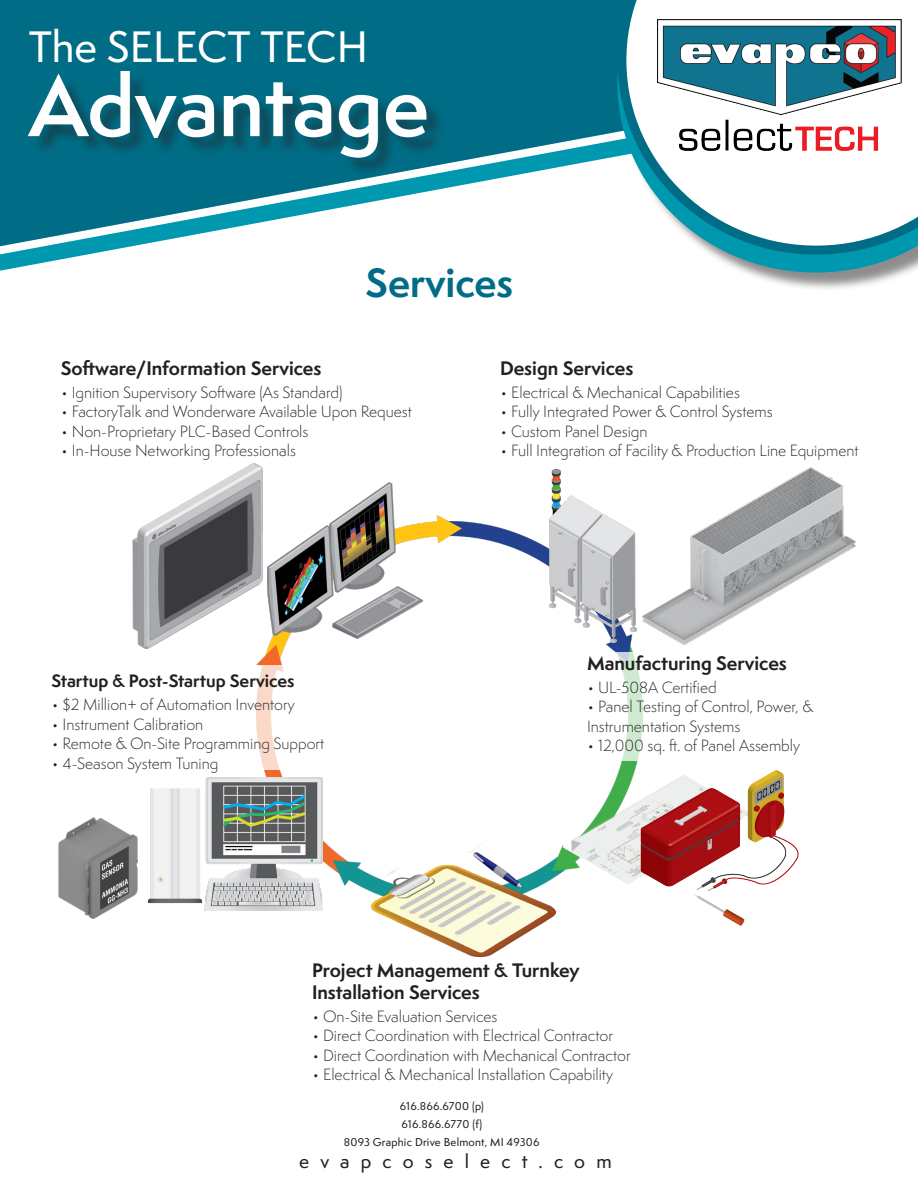
<style>
.page{position:relative;width:918px;height:1188px;background:#fff}
.page>*{position:absolute;margin:0;border:0;box-sizing:border-box;transform-origin:0 0}
.t1{font:600 79.5px "Semplicita Pro";color:#fff}
.t2{font:500 40.5px "Semplicita Pro";color:#fff}
.Header_Bold{font:700 37.5px "Semplicita Pro";color:#006c85}
.Header_-_Bullets{font:700 18px/21.6px "Semplicita Pro";color:#231f20}
.t3{font:500 18px "Semplicita Pro";letter-spacing:.62em;color:#231f20}
.Header_-_Bullets-2{font:700 16.5px "Semplicita Pro";color:#231f20}
.Body_Text{font:300 15px/19.5px "Semplicita Pro";color:#231f20}
.Paragraph_Style_1{font:500 10.5px "Semplicita Pro";letter-spacing:.02em;color:#231f20}
</style>
<div class="page">
<img style="left:256px;top:519px;width:387px;height:389px">
<div style="left:41px;top:666px;width:376px;height:104px;background:#fff"></div>
<div style="left:579px;top:652px;width:301px;height:109px;background:#fff"></div>
<img style="left:132px;top:464px;width:151px;height:185px">
<img style="left:563px;top:771px;width:235px;height:155px">
<img style="left:267px;top:482px;width:177px;height:156px">
<img style="left:372px;top:836px;width:183px;height:120px">
<img style="left:59px;top:818px;width:79px;height:101px">
<img style="left:643px;top:468px;width:212px;height:177px">
<img style="left:148px;top:778px;width:174px;height:133px">
<img style="left:549px;top:470px;width:88px;height:173px">
<svg style="left:0;top:254px;width:90px;height:17px"></svg>
<div style="left:0;top:0;width:615px;height:129px;background:#006c85"></div>
<svg style="left:0;top:129px;width:615px;height:125px"></svg>
<div style="left:620px;top:0;width:298px;height:291px;background:#231f20;opacity:.51"></div>
<svg style="left:620px;top:259px;width:298px;height:15px"></svg>
<svg style="left:615px;top:0;width:303px;height:259px"></svg>
<div style="left:31px;top:73px;width:414px;height:103px;background:#231f20;opacity:.44"></div>
<img style="left:657px;top:20px;width:245px;height:130px">
<p class="t2" style="left:29px;top:18px;width:341px">The SELECT TECH</p>
<p class="t1" style="left:29px;top:48px;width:402px">Advantage</p>
<p class="Header_Bold" style="left:366px;top:255px;width:149px">Services</p>
<p class="Header_-_Bullets" style="left:61px;top:357px;width:262px">Software/Information Services</p>
<p class="Header_-_Bullets" style="left:500px;top:357px;width:135px">Design Services</p>
<p class="Body_Text" style="left:61px;top:382px;width:283px">• Ignition Supervisory Software (As Standard)</p>
<p class="Body_Text" style="left:61px;top:402px;width:353px">• FactoryTalk and Wonderware Available Upon Request</p>
<p class="Body_Text" style="left:61px;top:421px;width:249px">• Non-Proprietary PLC-Based Controls</p>
<p class="Body_Text" style="left:61px;top:441px;width:237px">• In-House Networking Professionals</p>
<p class="Header_-_Bullets-2" style="left:51px;top:669px;width:245px">Startup &amp; Post-Startup Services</p>
<p class="Body_Text" style="left:51px;top:695px;width:245px">• $2 Million+ of Automation Inventory</p>
<p class="Body_Text" style="left:51px;top:715px;width:153px">• Instrument Calibration</p>
<p class="Body_Text" style="left:51px;top:734px;width:275px">• Remote &amp; On-Site Programming Support</p>
<p class="Body_Text" style="left:51px;top:754px;width:168px">• 4-Season System Tuning</p>
<p class="Body_Text" style="left:500px;top:382px;width:241px">• Electrical &amp; Mechanical Capabilities</p>
<p class="Body_Text" style="left:500px;top:402px;width:274px">• Fully Integrated Power &amp; Control Systems</p>
<p class="Body_Text" style="left:500px;top:421px;width:149px">• Custom Panel Design</p>
<p class="Body_Text" style="left:500px;top:441px;width:360px">• Full Integration of Facility &amp; Production Line Equipment</p>
<p class="Header_-_Bullets" style="left:587px;top:652px;width:201px">Manufacturing Services</p>
<p class="Body_Text" style="left:587px;top:678px;width:131px">• UL-508A Certified</p>
<p class="Body_Text" style="left:587px;top:697px;width:228px">• Panel Testing of Control, Power, &amp;<br>Instrumentation Systems</p>
<p class="Body_Text" style="left:587px;top:736px;width:215px">• 12,000 sq. ft. of Panel Assembly</p>
<p class="Header_-_Bullets" style="left:312px;top:960px;width:269px">Project Management &amp; Turnkey<br>Installation Services</p>
<p class="Body_Text" style="left:312px;top:1007px;width:187px">• On-Site Evaluation Services</p>
<p class="Body_Text" style="left:312px;top:1026px;width:303px">• Direct Coordination with Electrical Contractor</p>
<p class="Body_Text" style="left:312px;top:1046px;width:320px">• Direct Coordination with Mechanical Contractor</p>
<p class="Body_Text" style="left:312px;top:1065px;width:303px">• Electrical &amp; Mechanical Installation Capability</p>
<p class="Paragraph_Style_1" style="left:400px;top:1099px;width:85px">616.866.6700 (p)</p>
<p class="Paragraph_Style_1" style="left:402px;top:1116px;width:82px">616.866.6770 (f)</p>
<p class="Paragraph_Style_1" style="left:344px;top:1134px;width:197px">8093 Graphic Drive Belmont, MI 49306</p>
<p class="t3" style="left:299px;top:1148px;width:314px">evapcoselect.com</p>
</div>
